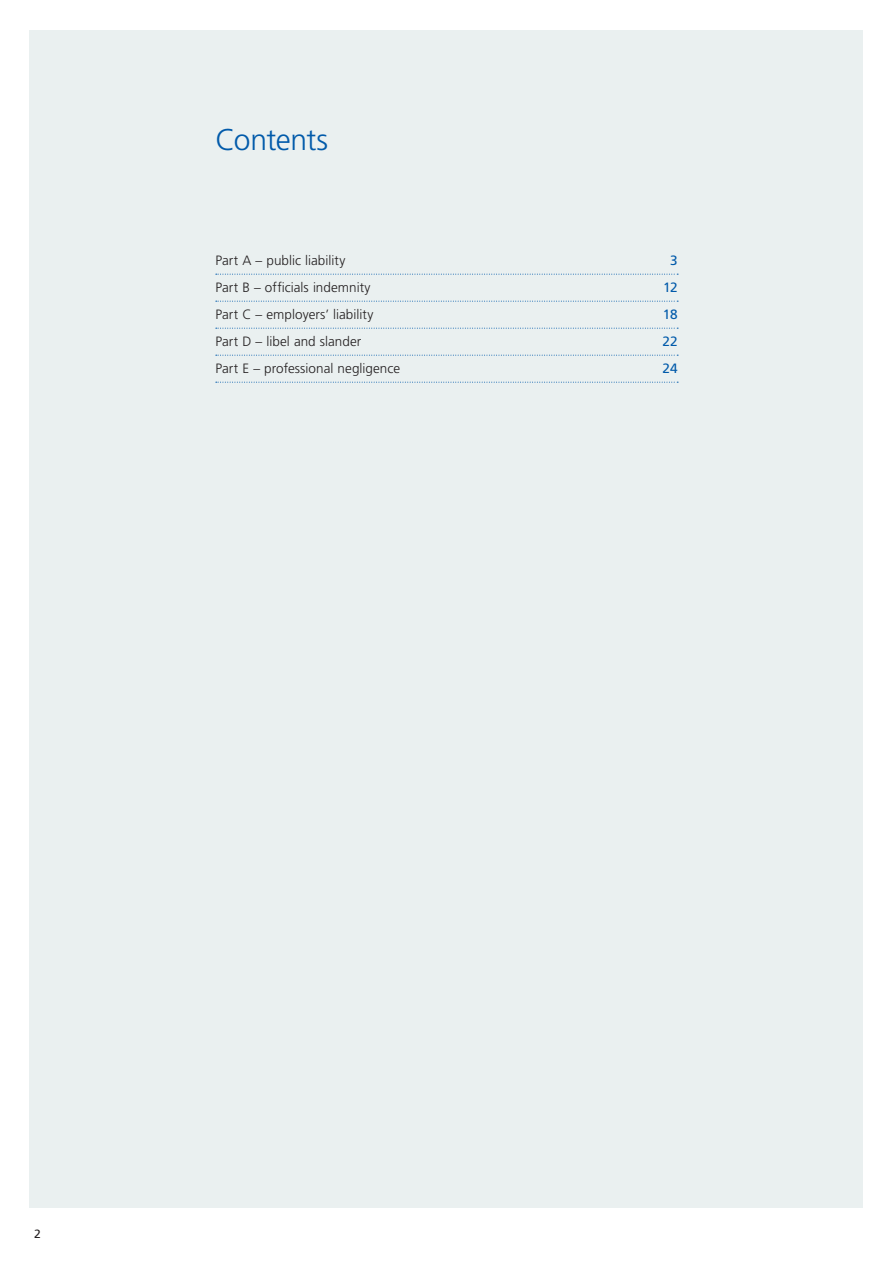
<style>
.page{position:relative;width:893px;height:1263px;background:#fff}
.page>*{position:absolute;margin:0;border:0;box-sizing:border-box;transform-origin:0 0}
.t1{font:300 30px "Frutiger LT Std";letter-spacing:-.02em;color:#015aaa}
.t2{font:300 13.5px "Frutiger LT Std";color:#231f20}
.t3{font:13.5px "Frutiger LT Std";letter-spacing:-.015em;color:#015aaa}
.t4{font:12px "Frutiger LT Std";color:#231f20}
</style>
<div class="page">
<div style="left:30px;top:30px;width:833px;height:1178px;background:#eaf0f0"></div>
<svg style="left:216px;top:274px;width:462px;height:1px"></svg>
<svg style="left:216px;top:301px;width:462px;height:1px"></svg>
<svg style="left:216px;top:328px;width:462px;height:1px"></svg>
<svg style="left:216px;top:355px;width:462px;height:1px"></svg>
<svg style="left:216px;top:382px;width:462px;height:1px"></svg>
<h1 class="t1" style="left:215px;top:123px;width:114px">Contents</h1>
<p class="t2" style="left:215px;top:253px;width:131px">Part A – public liability</p>
<p class="t3" style="left:670px;top:253px;width:9px">3</p>
<p class="t2" style="left:215px;top:280px;width:157px">Part B – officials indemnity</p>
<p class="t3" style="left:663px;top:280px;width:16px">12</p>
<p class="t2" style="left:215px;top:307px;width:159px">Part C – employers’ liability</p>
<p class="t3" style="left:663px;top:307px;width:16px">18</p>
<p class="t2" style="left:215px;top:334px;width:147px">Part D – libel and slander</p>
<p class="t3" style="left:662px;top:334px;width:17px">22</p>
<p class="t2" style="left:215px;top:361px;width:186px">Part E – professional negligence</p>
<p class="t3" style="left:663px;top:361px;width:16px">24</p>
<p class="t4" style="left:34px;top:1227px;width:8px">2</p>
</div>
